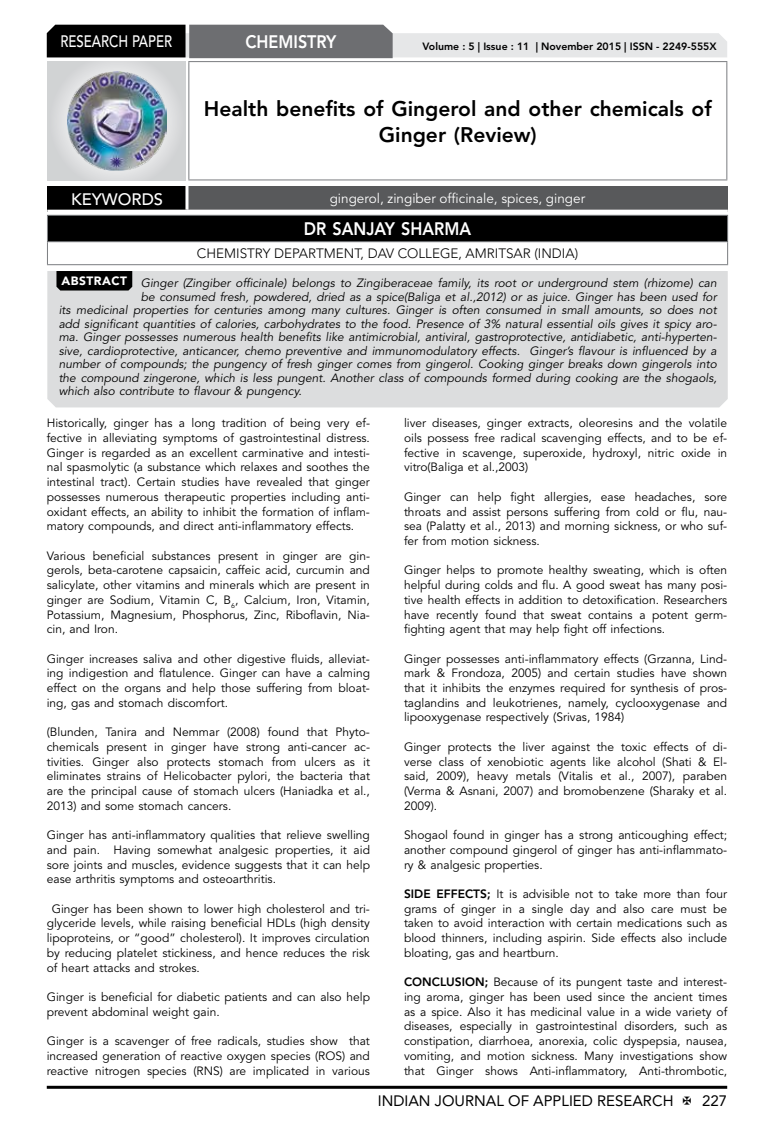
<style>
.page{position:relative;width:774px;height:1136px;background:#fff}
.page>*{position:absolute;margin:0;border:0;box-sizing:border-box;transform-origin:0 0}
.t1{font:800 21px/26.2px "Avenir LT Std";color:#000;text-align:center}
.t2{font:800 18px "Avenir LT Std";color:#fff;scale:.9 1}
.t3{font:500 16.5px "Avenir LT Std";color:#fff;scale:.8 1}
.t4{font:500 16.5px "Avenir LT Std";color:#fff}
.t5{font:15px "Avenir LT Std";color:#000}
.t6{font:300 13.5px "Avenir LT Std";color:#000}
.t7{font:13.5px "Avenir LT Std";color:#fff}
.t8{font:12px/14.7px "Avenir LT Std";color:#000;text-align:justify}
.t9{font:italic 12px "Avenir LT Std";color:#000}
.t10{font:800 10.5px "Avenir LT Std";color:#000}
.s1{font-weight:800}
</style>
<div class="page">
<hr style="left:47px;top:1085px;width:680px;height:3px;background:#000">
<div style="left:48px;top:62px;width:137px;height:118px;background:linear-gradient(to right,#d9dadb,#d9dadb)"></div>
<img style="left:68px;top:71px;width:99px;height:100px">
<svg style="left:47px;top:25px;width:680px;height:33px;background:#979899"></svg>
<hr style="left:188px;top:61px;width:539px;height:1px;background:#808285">
<hr style="left:188px;top:62px;width:1px;height:117px;background:#808285">
<hr style="left:726px;top:62px;width:1px;height:117px;background:#808285">
<hr style="left:188px;top:179px;width:539px;height:1px;background:#808285">
<div style="left:47px;top:215px;width:680px;height:27px;background:#000"></div>
<hr style="left:47px;top:215px;width:681px;height:1px;background:#808285">
<hr style="left:47px;top:241px;width:681px;height:1px;background:#808285">
<svg style="left:47px;top:216px;width:1px;height:48px"></svg>
<svg style="left:727px;top:216px;width:1px;height:48px"></svg>
<hr style="left:47px;top:264px;width:681px;height:1px;background:#808285">
<div style="left:47px;top:186px;width:140px;height:25px;background:#000"></div>
<div style="left:187px;top:186px;width:541px;height:25px;background:#58595b"></div>
<hr style="left:185px;top:186px;width:3px;height:24px;background:#fff">
<hr style="left:47px;top:210px;width:140px;height:3px;background:#fff">
<hr style="left:187px;top:210px;width:541px;height:3px;background:#fff">
<div style="left:47px;top:271px;width:681px;height:136px;background:#dcddde"></div>
<svg style="left:56px;top:271px;width:76px;height:19px"></svg>
<h3 class="t3" style="left:60px;top:32px;width:139px">RESEARCH PAPER</h3>
<h2 class="t2" style="left:245px;top:31px;width:103px">CHEMISTRY</h2>
<p class="t10" style="left:422px;top:41px;width:296px">Volume : 5 | Issue : 11 | November 2015 | ISSN - 2249-555X</p>
<h1 class="t1" style="left:204px;top:95px;width:509px">Health benefits of Gingerol and other chemicals of<br>Ginger (Review)</h1>
<h3 class="t4" style="left:71px;top:189px;width:94px">KEYWORDS</h3>
<p class="t7" style="left:330px;top:190px;width:257px">gingerol, zingiber officinale, spices, ginger</p>
<h2 class="t2" style="left:304px;top:218px;width:187px">DR SANJAY SHARMA</h2>
<p class="t6" style="left:197px;top:246px;width:383px">CHEMISTRY DEPARTMENT, DAV COLLEGE, AMRITSAR (INDIA)</p>
<p class="t9" style="left:62px;top:276px;width:657px"><sup>ABSTRACT</sup> Ginger (Zingiber officinale) belongs to Zingiberaceae family, its root or underground stem (rhizome) can</p>
<p class="t9" style="left:141px;top:290px;width:577px">be consumed fresh, powdered, dried as a spice(Baliga et al.,2012) or as juice. Ginger has been used for</p>
<p class="t9" style="left:59px;top:303px;width:659px">its medicinal properties for centuries among many cultures. Ginger is often consumed in small amounts, so does not</p>
<p class="t9" style="left:59px;top:317px;width:659px">add significant quantities of calories, carbohydrates to the food. Presence of 3% natural essential oils gives it spicy aro-</p>
<p class="t9" style="left:59px;top:330px;width:659px">ma. Ginger possesses numerous health benefits like antimicrobial, antiviral, gastroprotective, antidiabetic, anti-hyperten-</p>
<p class="t9" style="left:59px;top:344px;width:659px">sive, cardioprotective, anticancer, chemo preventive and immunomodulatory effects. Ginger’s flavour is influenced by a</p>
<p class="t9" style="left:59px;top:357px;width:660px">number of compounds; the pungency of fresh ginger comes from gingerol. Cooking ginger breaks down gingerols into</p>
<p class="t9" style="left:59px;top:371px;width:660px">the compound zingerone, which is less pungent. Another class of compounds formed during cooking are the shogaols,</p>
<p class="t9" style="left:59px;top:384px;width:245px">which also contribute to flavour &amp; pungency.</p>
<p class="t8" style="left:47px;top:416px;width:325px">Historically, ginger has a long tradition of being very ef&shy;fective in alleviating symptoms of gastrointestinal distress.<br>Ginger is regarded as an excellent carminative and intesti&shy;nal spasmolytic (a substance which relaxes and soothes the intestinal tract). Certain studies have revealed that ginger possesses numerous therapeutic properties including anti&shy;oxidant effects, an ability to inhibit the formation of inflam&shy;matory compounds, and direct anti-inflammatory effects.</p>
<p class="t8" style="left:47px;top:548px;width:325px">Various beneficial substances present in ginger are gin&shy;gerols, beta-carotene capsaicin, caffeic acid, curcumin and salicylate, other vitamins and minerals which are present in ginger are Sodium, Vitamin C, B<sub>6</sub>, Calcium, Iron, Vitamin, Potassium, Magnesium, Phosphorus, Zinc, Riboflavin, Nia&shy;cin, and Iron.</p>
<p class="t8" style="left:47px;top:651px;width:325px">Ginger increases saliva and other digestive fluids, alleviat&shy;ing indigestion and flatulence. Ginger can have a calming effect on the organs and help those suffering from bloat&shy;ing, gas and stomach discomfort.</p>
<p class="t8" style="left:47px;top:725px;width:325px">(Blunden, Tanira and Nemmar (2008) found that Phyto&shy;chemicals present in ginger have strong anti-cancer ac&shy;tivities. Ginger also protects stomach from ulcers as it eliminates strains of Helicobacter pylori, the bacteria that are the principal cause of stomach ulcers (Haniadka et al., 2013) and some stomach cancers.</p>
<p class="t8" style="left:47px;top:827px;width:325px">Ginger has anti-inflammatory qualities that relieve swelling and pain. Having somewhat analgesic properties, it aid sore joints and muscles, evidence suggests that it can help ease arthritis symptoms and osteoarthritis.</p>
<p class="t8" style="left:47px;top:901px;width:325px;text-indent:5px">Ginger has been shown to lower high cholesterol and tri&shy;glyceride levels, while raising beneficial HDLs (high density lipoproteins, or “good” cholesterol). It improves circulation by reducing platelet stickiness, and hence reduces the risk of heart attacks and strokes.</p>
<p class="t8" style="left:47px;top:989px;width:325px">Ginger is beneficial for diabetic patients and can also help prevent abdominal weight gain.</p>
<p class="t8" style="left:47px;top:1033px;width:325px">Ginger is a scavenger of free radicals, studies show that increased generation of reactive oxygen species (ROS) and reactive nitrogen species (RNS) are implicated in various</p>
<p class="t8" style="left:404px;top:416px;width:325px">liver diseases, ginger extracts, oleoresins and the volatile oils possess free radical scavenging effects, and to be ef&shy;fective in scavenge, superoxide, hydroxyl, nitric oxide in vitro(Baliga et al.,2003)</p>
<p class="t8" style="left:404px;top:489px;width:325px">Ginger can help fight allergies, ease headaches, sore throats and assist persons suffering from cold or flu, nau&shy;sea (Palatty et al., 2013) and morning sickness, or who suf&shy;fer from motion sickness.</p>
<p class="t8" style="left:404px;top:563px;width:325px">Ginger helps to promote healthy sweating, which is often helpful during colds and flu. A good sweat has many posi&shy;tive health effects in addition to detoxification. Researchers have recently found that sweat contains a potent germ&shy;fighting agent that may help fight off infections.</p>
<p class="t8" style="left:404px;top:651px;width:325px">Ginger possesses anti-inflammatory effects (Grzanna, Lind&shy;mark &amp; Frondoza, 2005) and certain studies have shown that it inhibits the enzymes required for synthesis of pros&shy;taglandins and leukotrienes, namely, cyclooxygenase and lipooxygenase respectively (Srivas, 1984)</p>
<p class="t8" style="left:404px;top:739px;width:325px">Ginger protects the liver against the toxic effects of di&shy;verse class of xenobiotic agents like alcohol (Shati &amp; El&shy;said, 2009), heavy metals (Vitalis et al., 2007), paraben (Verma &amp; Asnani, 2007) and bromobenzene (Sharaky et al.<br>2009).</p>
<p class="t8" style="left:404px;top:827px;width:325px">Shogaol found in ginger has a strong anticoughing effect; another compound gingerol of ginger has anti-inflammato&shy;ry &amp; analgesic properties.</p>
<p class="t8" style="left:404px;top:886px;width:325px"><span class="s1">SIDE EFFECTS;</span> It is advisible not to take more than four grams of ginger in a single day and also care must be taken to avoid interaction with certain medications such as blood thinners, including aspirin. Side effects also include bloating, gas and heartburn.</p>
<p class="t8" style="left:404px;top:974px;width:325px"><span class="s1">CONCLUSION;</span> Because of its pungent taste and interest&shy;ing aroma, ginger has been used since the ancient times as a spice. Also it has medicinal value in a wide variety of diseases, especially in gastrointestinal disorders, such as constipation, diarrhoea, anorexia, colic dyspepsia, nausea, vomiting, and motion sickness. Many investigations show that Ginger shows Anti-inflammatory, Anti-thrombotic,</p>
<p class="t5" style="left:378px;top:1091px;width:297px">INDIAN JOURNAL OF APPLIED RESEARCH</p>
<p class="t5" style="left:702px;top:1091px;width:27px">227</p>
</div>
